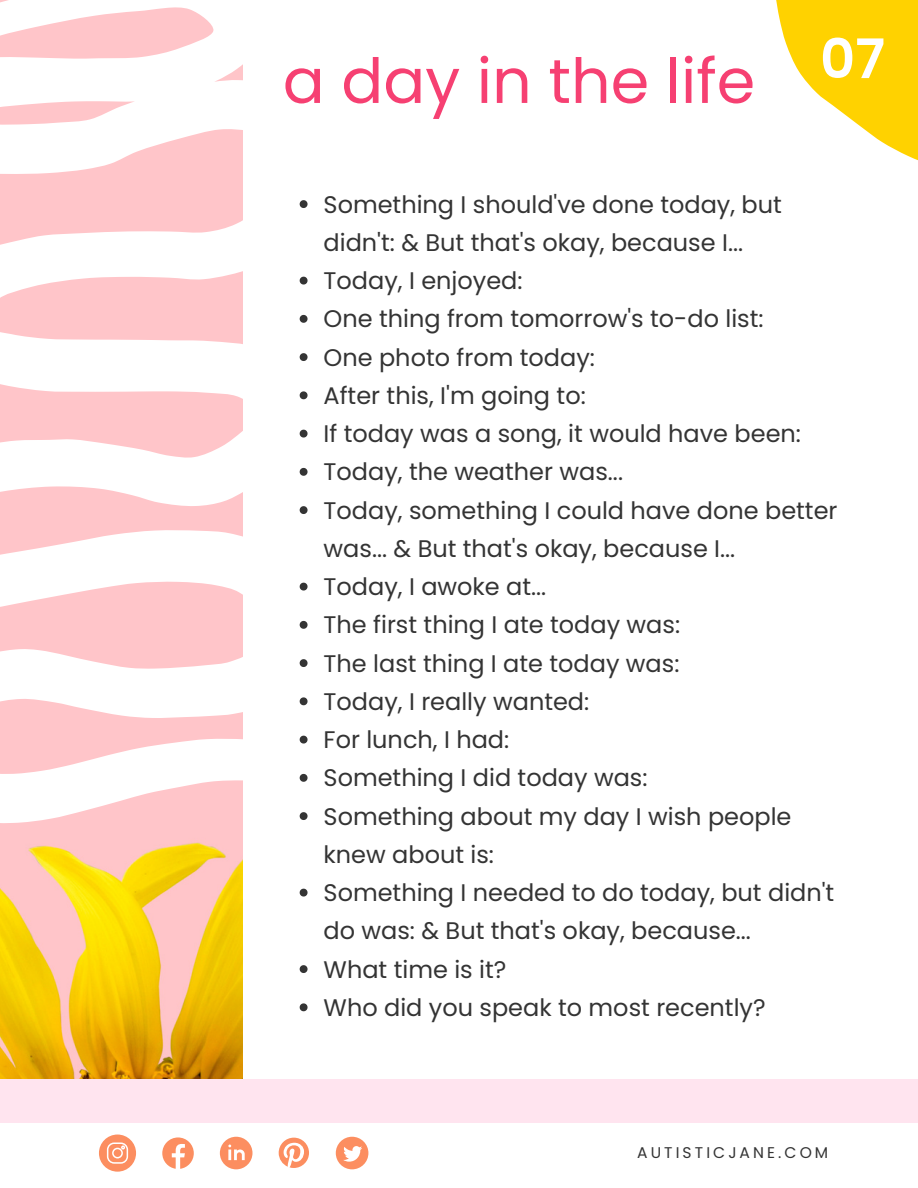
<style>
.page{position:relative;width:918px;height:1188px;background:#fff}
.page>*{position:absolute;margin:0;border:0;box-sizing:border-box;transform-origin:0 0}
.t1{font:62.1px "Poppins";color:#f64072}
.t2{font:600 54.6px "Poppins";color:#fff}
.t3{font:24px/38.2px "Poppins";color:#343434}
.t4{font:15.45px "Poppins";letter-spacing:.2em;color:#343434}
</style>
<div class="page">
<img style="left:0;top:0;width:243px;height:1079px">
<svg style="left:0;top:5px;width:300px;height:819px"></svg>
<svg style="left:300px;top:200px;width:8px;height:8px"></svg>
<svg style="left:300px;top:277px;width:8px;height:8px"></svg>
<svg style="left:300px;top:315px;width:8px;height:8px"></svg>
<svg style="left:300px;top:353px;width:8px;height:8px"></svg>
<svg style="left:300px;top:391px;width:8px;height:8px"></svg>
<svg style="left:300px;top:430px;width:8px;height:8px"></svg>
<svg style="left:300px;top:468px;width:8px;height:8px"></svg>
<svg style="left:300px;top:506px;width:8px;height:8px"></svg>
<svg style="left:300px;top:583px;width:8px;height:8px"></svg>
<svg style="left:300px;top:621px;width:8px;height:8px"></svg>
<svg style="left:300px;top:659px;width:8px;height:8px"></svg>
<svg style="left:300px;top:697px;width:8px;height:8px"></svg>
<svg style="left:300px;top:736px;width:8px;height:8px"></svg>
<svg style="left:300px;top:774px;width:8px;height:8px"></svg>
<svg style="left:300px;top:812px;width:8px;height:8px"></svg>
<svg style="left:300px;top:889px;width:8px;height:8px"></svg>
<svg style="left:300px;top:965px;width:8px;height:8px"></svg>
<svg style="left:300px;top:1003px;width:8px;height:8px"></svg>
<div style="left:0;top:1079px;width:918px;height:44px;background:#ffe4ef"></div>
<svg style="left:162px;top:1137px;width:32px;height:32px"></svg>
<svg style="left:99px;top:1135px;width:37px;height:37px"></svg>
<svg style="left:220px;top:1137px;width:32px;height:32px"></svg>
<svg style="left:336px;top:1137px;width:32px;height:32px"></svg>
<svg style="left:279px;top:1138px;width:30px;height:30px"></svg>
<svg style="left:793px;top:0;width:125px;height:161px;fill:#ffd200"></svg>
<h1 class="t1" style="left:283px;top:38px;width:474px">a day in the life</h1>
<h2 class="t2" style="left:820px;top:21px;width:67px">07</h2>
<p class="t3" style="left:324px;top:185px;width:515px">Something I should've done today, but didn't: &amp; But that's okay, because I...<br>Today, I enjoyed:<br>One thing from tomorrow's to-do list:<br>One photo from today:<br>After this, I'm going to:<br>If today was a song, it would have been:<br>Today, the weather was...<br>Today, something I could have done better was... &amp; But that's okay, because I...<br>Today, I awoke at...<br>The first thing I ate today was:<br>The last thing I ate today was:<br>Today, I really wanted:<br>For lunch, I had:<br>Something I did today was:<br>Something about my day I wish people knew about is:<br>Something I needed to do today, but didn't do was: &amp; But that's okay, because...<br>What time is it?<br>Who did you speak to most recently?</p>
<p class="t4" style="left:637px;top:1142px;width:193px">AUTISTICJANE.COM</p>
</div>
